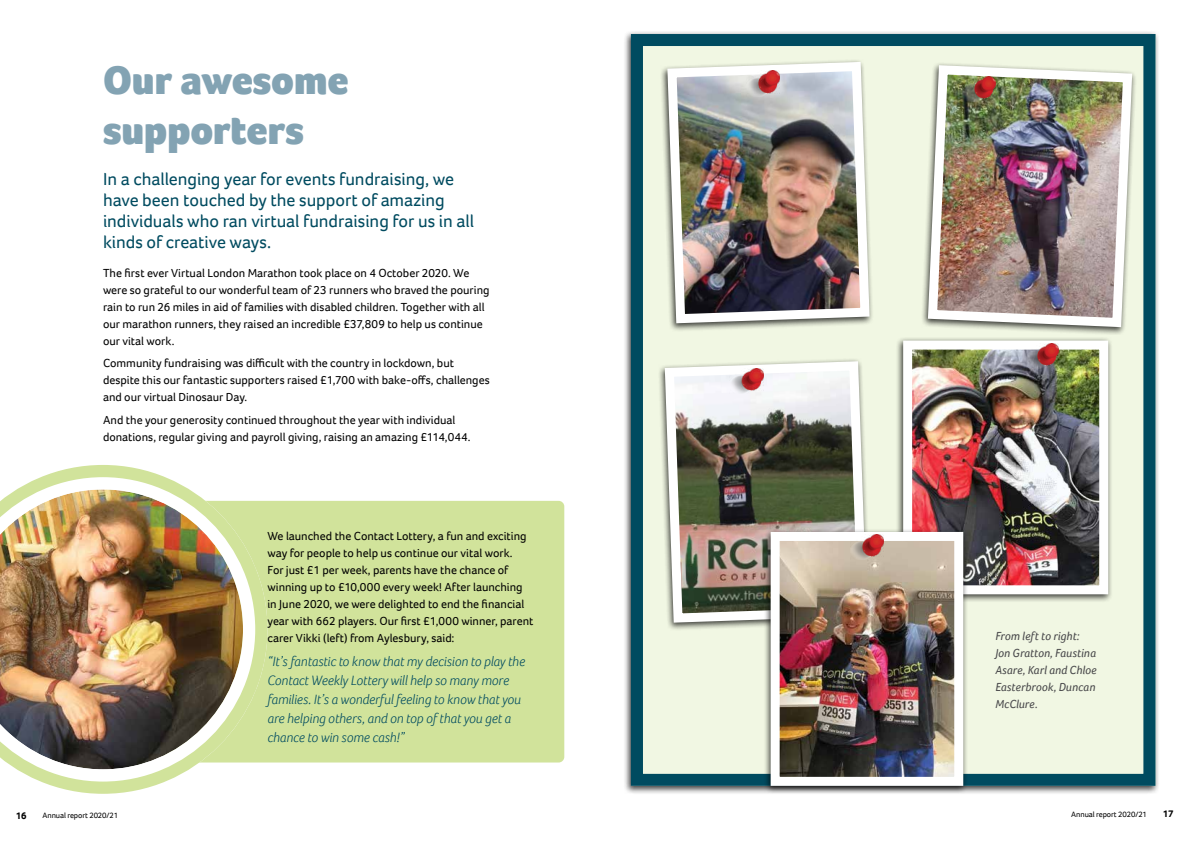
<style>
.page{position:relative;width:1191px;height:842px;background:#fff}
.page>*{position:absolute;margin:0;border:0;box-sizing:border-box;transform-origin:0 0}
.t1{font:900 41px/50px "Foco";letter-spacing:-.005em;color:#83a3b3}
.t2{font:18px/21px "Foco";letter-spacing:-.005em;color:#004b60}
.t3{font:italic 300 14px/19px "Foco";letter-spacing:-.005em;color:#004b60}
.t4{font:12px/17px "Foco";color:#000}
.t5{font:italic 12px/17px "Foco";color:#48484a}
.t6{font:700 10px "Foco";color:#000}
.t7{font:8px "Foco";letter-spacing:-.01em;color:#000}
</style>
<div class="page">
<div style="left:623px;top:30px;width:537px;height:764px;background:#000;opacity:.75"></div>
<div style="left:631px;top:34px;width:524px;height:752px;background:#f1f7e3"></div>
<div style="left:631px;top:34px;width:524px;height:752px;border:12px solid #004b60"></div>
<div style="left:163px;top:501px;width:401px;height:261px;background:#d1e39b;border-radius:6px"></div>
<div style="left:920px;top:62px;width:216px;height:273px;background:#000;opacity:.75"></div>
<img style="left:923px;top:62px;width:213px;height:270px">
<div style="left:660px;top:58px;width:214px;height:274px;background:#000;opacity:.75"></div>
<img style="left:662px;top:58px;width:212px;height:270px">
<div style="left:895px;top:337px;width:217px;height:266px;background:#000;opacity:.75"></div>
<img style="left:913px;top:351px;width:185px;height:233px">
<div style="left:903px;top:341px;width:205px;height:253px;border:9px solid #fff"></div>
<div style="left:657px;top:358px;width:214px;height:273px;background:#000;opacity:.75"></div>
<img style="left:660px;top:358px;width:211px;height:269px">
<div style="left:763px;top:528px;width:204px;height:266px;background:#000;opacity:.75"></div>
<img style="left:780px;top:542px;width:173px;height:234px">
<div style="left:770px;top:532px;width:193px;height:254px;border:9px solid #fff"></div>
<img style="left:0;top:465px;width:267px;height:329px">
<img style="left:746px;top:71px;width:34px;height:25px">
<img style="left:962px;top:77px;width:33px;height:25px">
<img style="left:1025px;top:343px;width:33px;height:26px">
<img style="left:730px;top:369px;width:33px;height:25px">
<img style="left:850px;top:534px;width:33px;height:26px">
<h1 class="t1" style="left:103px;top:55px;width:247px">Our awesome supporters</h1>
<h2 class="t2" style="left:103px;top:168px;width:372px">In a challenging year for events fundraising, we have been touched by the support of amazing individuals who ran virtual fundraising for us in all kinds of creative ways.</h2>
<p class="t4" style="left:103px;top:264px;width:388px">The first ever Virtual London Marathon took place on 4 October 2020. We were so grateful to our wonderful team of 23 runners who braved the pouring rain to run 26 miles in aid of families with disabled children. Together with all our marathon runners, they raised an incredible £37,809 to help us continue our vital work.</p>
<p class="t4" style="left:103px;top:354px;width:388px">Community fundraising was difficult with the country in lockdown, but despite this our fantastic supporters raised £1,700 with bake-offs, challenges and our virtual Dinosaur Day.</p>
<p class="t4" style="left:103px;top:411px;width:369px">And the your generosity continued throughout the year with individual donations, regular giving and payroll giving, raising an amazing £114,044.</p>
<p class="t4" style="left:267px;top:527px;width:267px">We launched the Contact Lottery, a fun and exciting way for people to help us continue our vital work.<br>For just £1 per week, parents have the chance of winning up to £10,000 every week! After launching in June 2020, we were delighted to end the financial year with 662 players. Our first £1,000 winner, parent carer Vikki (left) from Aylesbury, said:</p>
<p class="t3" style="left:267px;top:652px;width:259px">“It’s fantastic to know that my decision to play the Contact Weekly Lottery will help so many more families. It’s a wonderful feeling to know that you are helping others, and on top of that you get a chance to win some cash!”</p>
<p class="t5" style="left:995px;top:627px;width:103px">From left to right:<br>Jon Gratton, Faustina<br>Asare, Karl and Chloe<br>Easterbrook, Duncan<br>McClure.</p>
<p class="t6" style="left:16px;top:809px;width:12px">16</p>
<p class="t7" style="left:43px;top:809px;width:77px">Annual report 2020/21</p>
<p class="t7" style="left:1071px;top:809px;width:77px">Annual report 2020/21</p>
<p class="t6" style="left:1162px;top:807px;width:12px">17</p>
</div>
